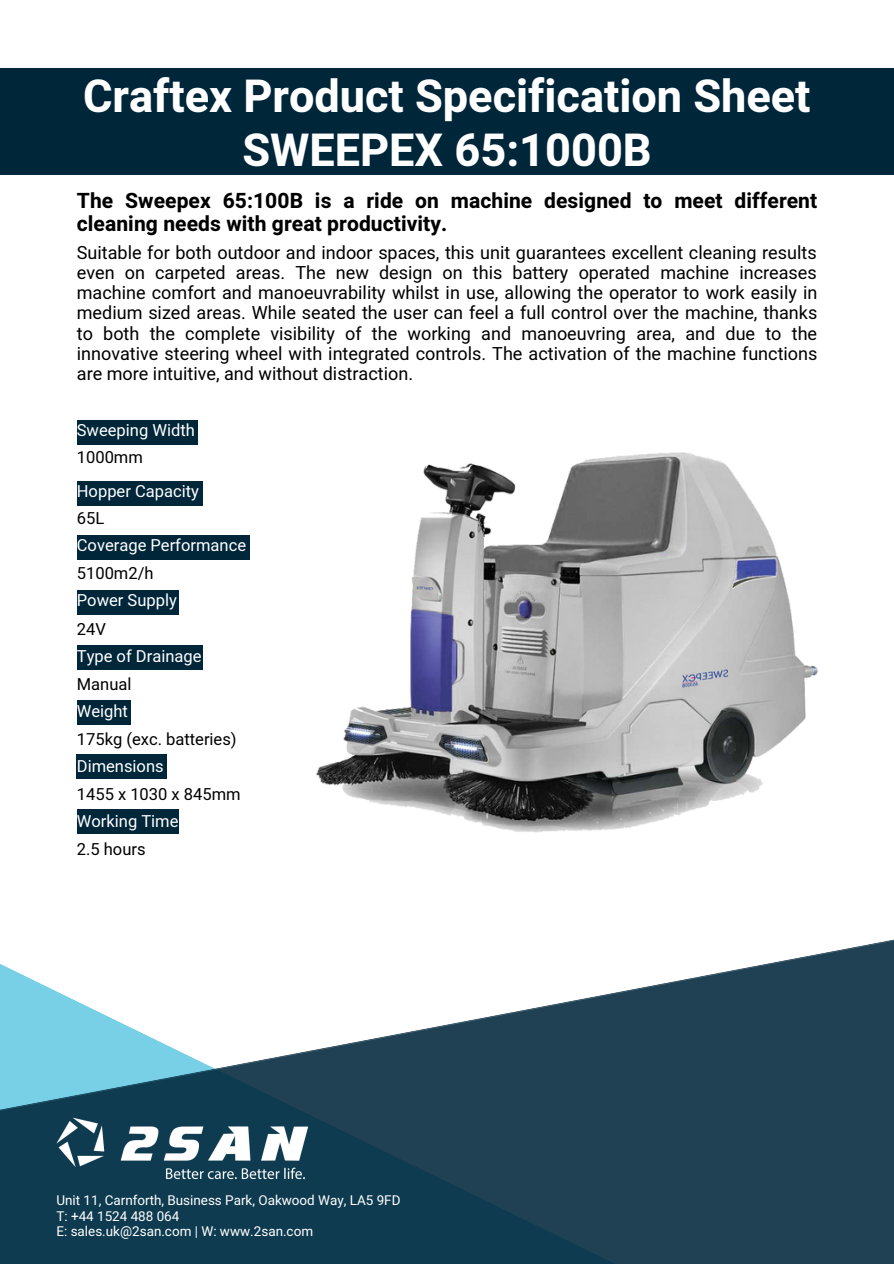
<style>
.page{position:relative;width:894px;height:1264px;background:#fff}
.page>*{position:absolute;margin:0;border:0;box-sizing:border-box;transform-origin:0 0}
.t1{font:700 45px/54px "Heebo";color:#fff;text-align:center}
.t2{font:700 21px/23.7px "Heebo";letter-spacing:.005em;color:#000}
.t3{font:18px/20.2px "Heebo";color:#000;text-align:justify}
.t4{font:16.5px/27px "Heebo";color:#fff}
.t5{font:16.5px "Heebo";color:#000}
.t6{font:13.5px "Heebo";color:#fff}
.s1{color:#000}
</style>
<div class="page">
<div style="left:0;top:68px;width:893px;height:107px;background:#00263a"></div>
<svg style="left:0;top:939px;width:893px;height:324px;fill:#204153"></svg>
<img style="left:56px;top:1117px;width:253px;height:62px">
<img style="left:316px;top:452px;width:501px;height:380px">
<div style="left:77px;top:421px;width:120px;height:24px;background:#00263a"></div>
<div style="left:77px;top:481px;width:125px;height:24px;background:#00263a"></div>
<div style="left:77px;top:536px;width:172px;height:24px;background:#00263a"></div>
<div style="left:77px;top:590px;width:101px;height:24px;background:#00263a"></div>
<div style="left:77px;top:645px;width:125px;height:24px;background:#00263a"></div>
<div style="left:77px;top:700px;width:53px;height:24px;background:#00263a"></div>
<div style="left:77px;top:755px;width:89px;height:24px;background:#00263a"></div>
<div style="left:77px;top:809px;width:101px;height:24px;background:#00263a"></div>
<p class="t1" style="left:83px;top:71px;width:728px">Craftex Product Specification Sheet<br>SWEEPEX 65:1000B</p>
<p class="t2" style="left:77px;top:189px;width:741px">The Sweepex 65:100B is a ride on machine designed to meet different cleaning needs with great productivity.</p>
<p class="t3" style="left:77px;top:243px;width:742px">Suitable for both outdoor and indoor spaces, this unit guarantees excellent cleaning results even on carpeted areas. The new design on this battery operated machine increases machine comfort and manoeuvrability whilst in use, allowing the operator to work easily in medium sized areas. While seated the user can feel a full control over the machine, thanks to both the complete visibility of the working and manoeuvring area, and due to the innovative steering wheel with integrated controls. The activation of the machine functions are more intuitive, and without distraction.</p>
<p class="t4" style="left:77px;top:417px;width:119px">Sweeping Width<br><span class="s1">1000mm</span></p>
<p class="t4" style="left:77px;top:478px;width:124px">Hopper Capacity</p>
<p class="t5" style="left:77px;top:507px;width:29px">65L</p>
<p class="t4" style="left:77px;top:532px;width:171px">Coverage Performance</p>
<p class="t5" style="left:77px;top:562px;width:78px">5100m2/h</p>
<p class="t4" style="left:77px;top:588px;width:101px">Power Supply</p>
<p class="t5" style="left:77px;top:617px;width:31px">24V</p>
<p class="t4" style="left:77px;top:643px;width:126px">Type of Drainage</p>
<p class="t5" style="left:77px;top:672px;width:56px">Manual</p>
<p class="t4" style="left:77px;top:698px;width:53px">Weight</p>
<p class="t5" style="left:77px;top:727px;width:161px">175kg (exc. batteries)</p>
<p class="t4" style="left:77px;top:753px;width:88px">Dimensions</p>
<p class="t5" style="left:77px;top:783px;width:165px">1455 x 1030 x 845mm</p>
<p class="t4" style="left:77px;top:808px;width:103px">Working Time</p>
<p class="t5" style="left:77px;top:838px;width:70px">2.5 hours</p>
<p class="t6" style="left:56px;top:1190px;width:345px">Unit 11, Carnforth, Business Park, Oakwood Way, LA5 9FD</p>
<p class="t6" style="left:56px;top:1206px;width:124px">T: +44 1524 488 064</p>
<p class="t6" style="left:56px;top:1221px;width:258px">E: sales.uk@2san.com | W: www.2san.com</p>
</div>
